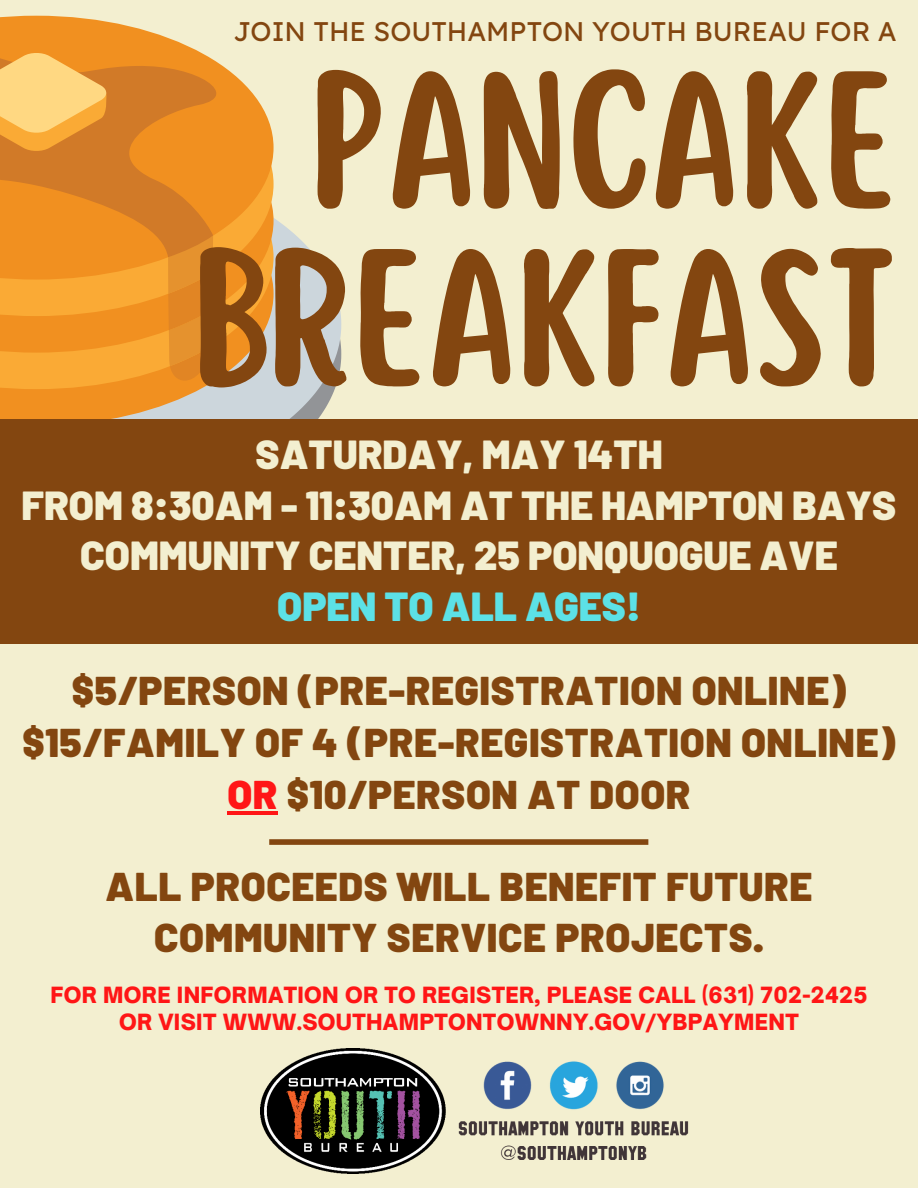
<style>
.page{position:relative;width:918px;height:1188px;background:#f3efd0}
.page>*{position:absolute;margin:0;border:0;box-sizing:border-box;transform-origin:0 0}
.t1{font:171.75px/177.8px "Scripter";color:#834610;text-align:right}
.t2{font:900 40.5px/50.7px "Barlow";color:#f3efd0;text-align:center}
.t3{font:900 40.5px "Barlow";color:#5ce1e6}
.t4{font:900 40.05px "Barlow";letter-spacing:.015em;color:#834610}
.t5{font:27px "Lexend Deca";color:#834610}
.t6{font:900 21.45px/27px "Open Sauce One";letter-spacing:.015em;color:#ff1616;text-align:center}
.s1{color:#ff1616}
</style>
<div class="page">
<svg style="left:274px;top:155px;width:67px;height:264px;background:#d7dbd3"></svg>
<svg style="left:0;top:389px;width:274px;height:30px;background:#e2ac6b"></svg>
<svg style="left:0;top:353px;width:274px;height:36px;background:#efad51"></svg>
<svg style="left:0;top:316px;width:274px;height:37px;background:#f0982e"></svg>
<svg style="left:0;top:280px;width:274px;height:36px;background:#f7a431"></svg>
<svg style="left:0;top:16px;width:274px;height:264px;background:#f2b057"></svg>
<svg style="left:168px;top:257px;width:45px;height:124px;background:#e48c28"></svg>
<svg style="left:0;top:35px;width:241px;height:222px;background:#e58c29"></svg>
<svg style="left:0;top:52px;width:108px;height:100px;background:#f4b759"></svg>
<div style="left:0;top:419px;width:918px;height:225px;background:#834610"></div>
<div style="left:269px;top:839px;width:379px;height:6px;background:#834610"></div>
<img style="left:261px;top:1048px;width:440px;height:125px">
<hr style="left:227px;top:811px;width:51px;height:3px;background:#ff1616">
<p class="t5" style="left:233px;top:14px;width:665px">JOIN THE SOUTHAMPTON YOUTH BUREAU FOR A</p>
<p class="t1" style="left:193px;top:60px;width:705px">PANCAKE<br>BREAKFAST</p>
<p class="t2" style="left:256px;top:428px;width:408px">SATURDAY, MAY 14TH</p>
<p class="t2" style="left:22px;top:478px;width:876px">FROM 8:30AM - 11:30AM AT THE HAMPTON BAYS<br>COMMUNITY CENTER, 25 PONQUOGUE AVE</p>
<p class="t3" style="left:277px;top:581px;width:365px">OPEN TO ALL AGES!</p>
<p class="t4" style="left:72px;top:665px;width:776px">$5/PERSON (PRE-REGISTRATION ONLINE)</p>
<p class="t4" style="left:23px;top:717px;width:874px">$15/FAMILY OF 4 (PRE-REGISTRATION ONLINE)</p>
<p class="t4" style="left:227px;top:769px;width:465px"><span class="s1">OR</span> $10/PERSON AT DOOR</p>
<p class="t4" style="left:106px;top:860px;width:709px">ALL PROCEEDS WILL BENEFIT FUTURE</p>
<p class="t4" style="left:154px;top:912px;width:611px">COMMUNITY SERVICE PROJECTS.</p>
<p class="t6" style="left:50px;top:981px;width:819px">FOR MORE INFORMATION OR TO REGISTER, PLEASE CALL (631) 702-2425<br>OR VISIT WWW.SOUTHAMPTONTOWNNY.GOV/YBPAYMENT</p>
</div>
